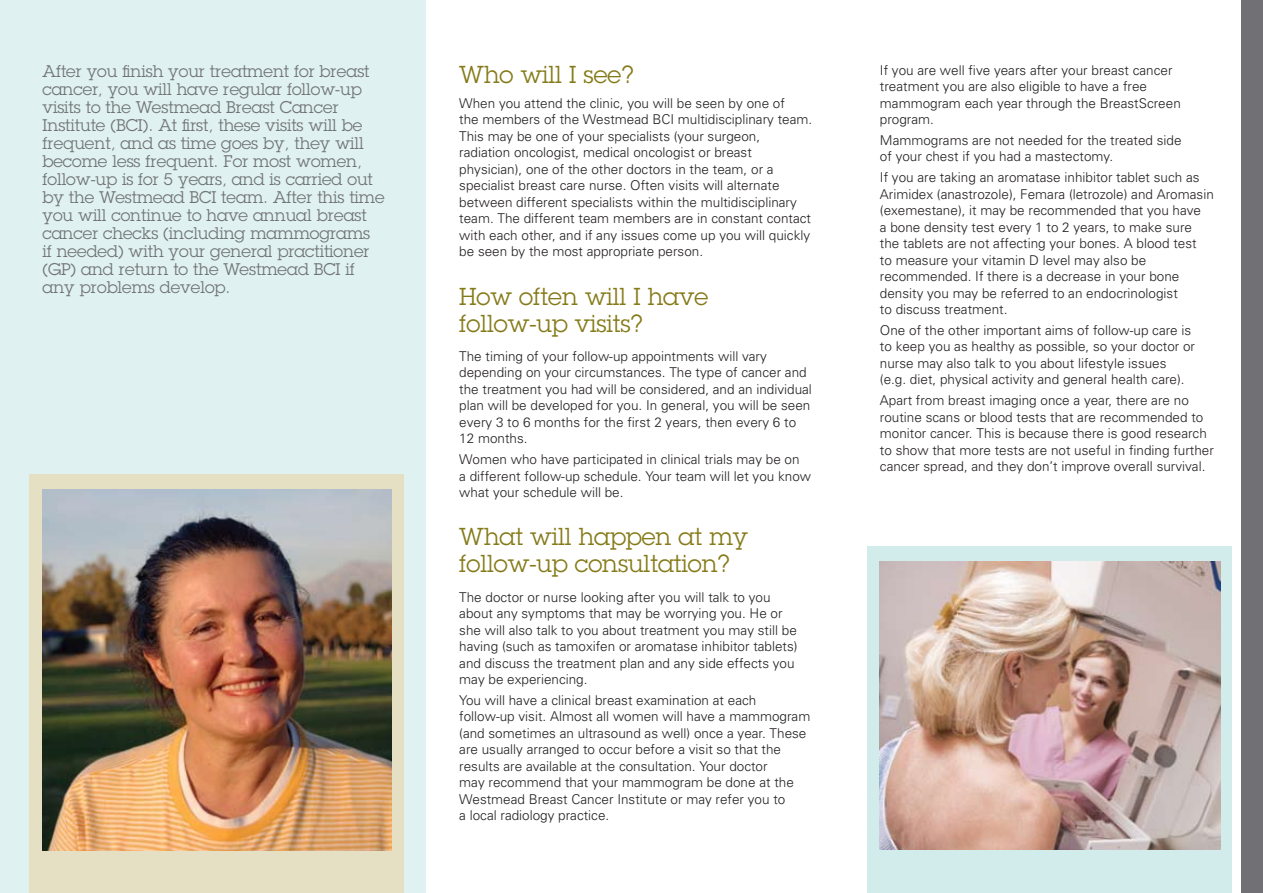
<style>
.page{position:relative;width:1263px;height:893px;background:#fff}
.page>*{position:absolute;margin:0;border:0;box-sizing:border-box;transform-origin:0 0}
.t1{font:24px/27px "Lubalin Graph";color:#857a18}
.t2{font:16.5px/18px "Lubalin Graph";color:#717375}
.t3{font:300 13.5px/16.5px "Univers";color:#231f20}
</style>
<div class="page">
<div style="left:0;top:0;width:425px;height:893px;background:#dff1f1"></div>
<div style="left:1242px;top:0;width:21px;height:893px;background:#717074"></div>
<div style="left:866px;top:547px;width:365px;height:346px;background:#d1ecea"></div>
<img style="left:880px;top:561px;width:340px;height:289px">
<div style="left:30px;top:475px;width:374px;height:418px;background:#e5e0c4"></div>
<img style="left:43px;top:489px;width:348px;height:361px">
<p class="t2" style="left:43px;top:62px;width:344px">After you finish your treatment for breast cancer, you will have regular follow-up visits to the Westmead Breast Cancer Institute (BCI). At first, these visits will be frequent, and as time goes by, they will become less frequent. For most women, follow-up is for 5 years, and is carried out by the Westmead BCI team. After this time you will continue to have annual breast cancer checks (including mammograms<br>if needed) with your general practitioner (GP) and return to the Westmead BCI if any problems develop.</p>
<h1 class="t1" style="left:459px;top:61px;width:176px">Who will I see?</h1>
<p class="t3" style="left:459px;top:94px;width:354px">When you attend the clinic, you will be seen by one of<br>the members of the Westmead BCI multidisciplinary team.<br>This may be one of your specialists (your surgeon, radiation oncologist, medical oncologist or breast physician), one of the other doctors in the team, or a specialist breast care nurse. Often visits will alternate between different specialists within the multidisciplinary team. The different team members are in constant contact with each other, and if any issues come up you will quickly be seen by the most appropriate person.</p>
<h1 class="t1" style="left:459px;top:282px;width:251px">How often will I have follow-up visits?</h1>
<p class="t3" style="left:459px;top:347px;width:354px">The timing of your follow-up appointments will vary depending on your circumstances. The type of cancer and the treatment you had will be considered, and an individual plan will be developed for you. In general, you will be seen every 3 to 6 months for the first 2 years, then every 6 to 12 months.</p>
<p class="t3" style="left:459px;top:451px;width:353px">Women who have participated in clinical trials may be on<br>a different follow-up schedule. Your team will let you know what your schedule will be.</p>
<h1 class="t1" style="left:459px;top:523px;width:290px">What will happen at my follow-up consultation?</h1>
<p class="t3" style="left:459px;top:588px;width:340px">The doctor or nurse looking after you will talk to you about any symptoms that may be worrying you. He or she will also talk to you about treatment you may still be having (such as tamoxifen or aromatase inhibitor tablets) and discuss the treatment plan and any side effects you may be experiencing.</p>
<p class="t3" style="left:459px;top:691px;width:353px">You will have a clinical breast examination at each follow-up visit. Almost all women will have a mammogram (and sometimes an ultrasound as well) once a year. These are usually arranged to occur before a visit so that the results are available at the consultation. Your doctor<br>may recommend that your mammogram be done at the Westmead Breast Cancer Institute or may refer you to<br>a local radiology practice.</p>
<p class="t3" style="left:880px;top:61px;width:302px">If you are well five years after your breast cancer treatment you are also eligible to have a free mammogram each year through the BreastScreen program.</p>
<p class="t3" style="left:880px;top:132px;width:303px">Mammograms are not needed for the treated side of your chest if you had a mastectomy.</p>
<p class="t3" style="left:880px;top:169px;width:335px">If you are taking an aromatase inhibitor tablet such as Arimidex (anastrozole), Femara (letrozole) and Aromasin (exemestane), it may be recommended that you have<br>a bone density test every 1 to 2 years, to make sure the tablets are not affecting your bones. A blood test<br>to measure your vitamin D level may also be recommended. If there is a decrease in your bone density you may be referred to an endocrinologist<br>to discuss treatment.</p>
<p class="t3" style="left:880px;top:321px;width:317px">One of the other important aims of follow-up care is to keep you as healthy as possible, so your doctor or nurse may also talk to you about lifestyle issues (e.g. diet, physical activity and general health care).</p>
<p class="t3" style="left:880px;top:392px;width:335px">Apart from breast imaging once a year, there are no routine scans or blood tests that are recommended to monitor cancer. This is because there is good research to show that more tests are not useful in finding further cancer spread, and they don’t improve overall survival.</p>
</div>
